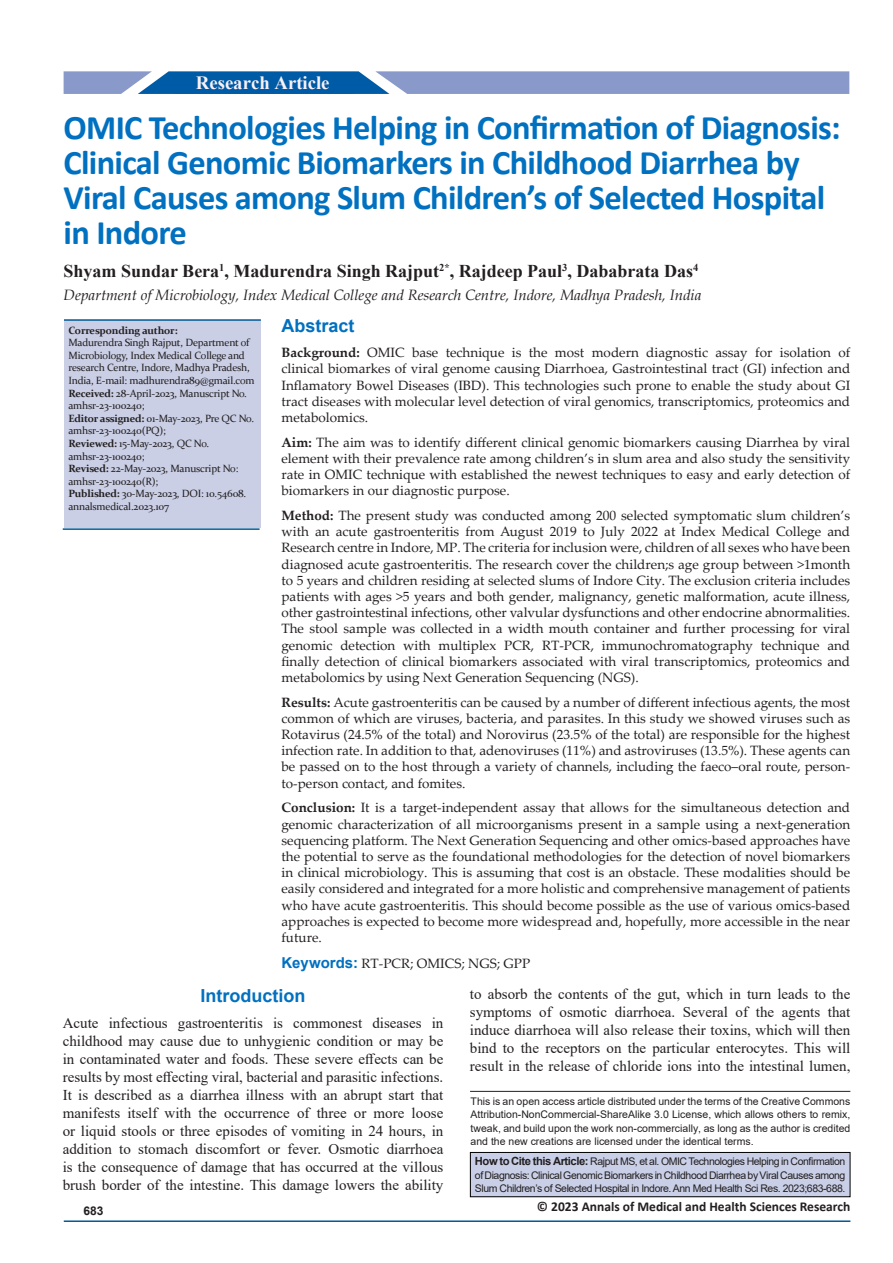
<style>
.page{position:relative;width:893px;height:1263px;background:#fff}
.page>*{position:absolute;margin:0;border:0;box-sizing:border-box;transform-origin:0 0}
.t1{font:700 34.5px/35px "Calibri";letter-spacing:-.02em;color:#0070c0}
.t2{font:700 18.75px "Times New Roman";color:#fff}
.t3{font:700 18.75px "Times New Roman";color:#faf1f6}
.heading_2{font:700 18px "Times New Roman";color:#231f20}
.Heading_1{font:700 18px "Arial";color:#0070c0}
.bd{font:15px/18px "Times New Roman";color:#231f20;text-align:justify}
.heading_2-2{font:italic 15px "Book Antiqua";color:#231f20}
.bd-2{font:13.5px/16.2px "Palatino Linotype";color:#231f20;text-align:justify}
.t4{font:700 13.5px "Calibri";color:#231f20}
.t5{font:700 12px "Arial";color:#231f20}
.SSH{font:10.5px/13.5px "Arial";letter-spacing:-.02em;color:#231f20;text-align:justify}
.t6{font:10.5px/12.6px "Constantia";letter-spacing:-.02em;color:#231f20}
.t7{font:700 10.5px "Constantia";letter-spacing:-.02em;color:#231f20}
.s1{font-weight:700}
.s2{font-family:"Arial";font-weight:700;font-size:15px;color:#0070c0}
.s3{font-weight:700;font-size:11.25px}
</style>
<div class="page">
<hr style="left:64px;top:1220px;width:786px;height:2px;background:#005996">
<svg style="left:64px;top:71px;width:785px;height:23px;background:#869ccb"></svg>
<div style="left:175px;top:72px;width:178px;height:22px;background:#005ba6"></div>
<div style="left:470px;top:1152px;width:380px;height:45px;background:#c9cfe7"></div>
<div style="left:470px;top:1152px;width:380px;height:45px;border:1px solid #000"></div>
<hr style="left:470px;top:1091px;width:380px;height:1px;background:#231f20">
<div style="left:64px;top:321px;width:197px;height:207px;background:#cacfe6"></div>
<hr style="left:64px;top:319px;width:197px;height:2px;background:#005996">
<hr style="left:63px;top:528px;width:197px;height:2px;background:#005996">
<h2 class="t2" style="left:200px;top:68px;width:129px">Original Article</h2>
<h2 class="t3" style="left:196px;top:69px;width:75px">Research</h2>
<p class="t1" style="left:64px;top:110px;width:779px">OMIC Technologies Helping in Confirmation of Diagnosis:<br>Clinical Genomic Biomarkers in Childhood Diarrhea by Viral Causes among Slum Children’s of Selected Hospital in Indore</p>
<p class="heading_2" style="left:64px;top:258px;width:636px">Shyam Sundar Bera<sup>1</sup>, Madurendra Singh Rajput<sup>2*</sup>, Rajdeep Paul<sup>3</sup>, Dababrata Das<sup>4</sup></p>
<p class="heading_2-2" style="left:64px;top:285px;width:639px">Department of Microbiology, Index Medical College and Research Centre, Indore, Madhya Pradesh, India</p>
<p class="t7" style="left:68px;top:323px;width:111px">Corresponding author:</p>
<p class="t6" style="left:68px;top:336px;width:188px">Madurendra Singh Rajput, Department of Microbiology, Index Medical College and research Centre, Indore, Madhya Pradesh, India, E-mail: madhurendra89@gmail.com</p>
<p class="t6" style="left:68px;top:386px;width:180px"><span class="s1">Received:</span> 28-April-2023, Manuscript No. amhsr-23-100240;</p>
<p class="t6" style="left:68px;top:411px;width:187px"><span class="s1">Editor assigned:</span> 01-May-2023, Pre QC No. amhsr-23-100240(PQ);</p>
<p class="t6" style="left:68px;top:437px;width:142px"><span class="s1">Reviewed:</span> 15-May-2023, QC No. amhsr-23-100240;</p>
<p class="t6" style="left:68px;top:462px;width:171px"><span class="s1">Revised:</span> 22-May-2023, Manuscript No: amhsr-23-100240(R);</p>
<p class="t6" style="left:68px;top:487px;width:179px"><span class="s1">Published:</span> 30-May-2023, DOI: 10.54608. annalsmedical.2023.107</p>
<p class="Heading_1" style="left:281px;top:313px;width:75px">Abstract</p>
<p class="bd-2" style="left:281px;top:344px;width:570px"><span class="s1">Background:</span> OMIC base technique is the most modern diagnostic assay for isolation of clinical biomarkes of viral genome causing Diarrhoea, Gastrointestinal tract (GI) infection and Inflamatory Bowel Diseases (IBD). This technologies such prone to enable the study about GI tract diseases with molecular level detection of viral genomics, transcriptomics, proteomics and metabolomics.</p>
<p class="bd-2" style="left:281px;top:433px;width:570px"><span class="s1">Aim:</span> The aim was to identify different clinical genomic biomarkers causing Diarrhea by viral element with their prevalence rate among children’s in slum area and also study the sensitivity rate in OMIC technique with established the newest techniques to easy and early detection of biomarkers in our diagnostic purpose.</p>
<p class="bd-2" style="left:281px;top:507px;width:570px"><span class="s1">Method:</span> The present study was conducted among 200 selected symptomatic slum children’s with an acute gastroenteritis from August 2019 to July 2022 at Index Medical College and Research centre in Indore, MP. The criteria for inclusion were, children of all sexes who have been diagnosed acute gastroenteritis. The research cover the children;s age group between &gt;1month to 5 years and children residing at selected slums of Indore City. The exclusion criteria includes patients with ages &gt;5 years and both gender, malignancy, genetic malformation, acute illness, other gastrointestinal infections, other valvular dysfunctions and other endocrine abnormalities.<br>The stool sample was collected in a width mouth container and further processing for viral genomic detection with multiplex PCR, RT-PCR, immunochromatography technique and finally detection of clinical biomarkers associated with viral transcriptomics, proteomics and metabolomics by using Next Generation Sequencing (NGS).</p>
<p class="bd-2" style="left:281px;top:693px;width:570px"><span class="s1">Results:</span> Acute gastroenteritis can be caused by a number of different infectious agents, the most common of which are viruses, bacteria, and parasites. In this study we showed viruses such as Rotavirus (24.5% of the total) and Norovirus (23.5% of the total) are responsible for the highest infection rate. In addition to that, adenoviruses (11%) and astroviruses (13.5%). These agents can be passed on to the host through a variety of channels, including the faeco–oral route, person&shy;to-person contact, and fomites.</p>
<p class="bd-2" style="left:281px;top:799px;width:570px"><span class="s1">Conclusion:</span> It is a target-independent assay that allows for the simultaneous detection and genomic characterization of all microorganisms present in a sample using a next-generation sequencing platform. The Next Generation Sequencing and other omics-based approaches have the potential to serve as the foundational methodologies for the detection of novel biomarkers in clinical microbiology. This is assuming that cost is an obstacle. These modalities should be easily considered and integrated for a more holistic and comprehensive management of patients who have acute gastroenteritis. This should become possible as the use of various omics-based approaches is expected to become more widespread and, hopefully, more accessible in the near future.</p>
<p class="bd-2" style="left:281px;top:955px;width:250px"><span class="s2">Keywords:</span> RT-PCR; OMICS; NGS; GPP</p>
<p class="Heading_1" style="left:201px;top:983px;width:106px">Introduction</p>
<p class="bd" style="left:63px;top:1014px;width:382px">Acute infectious gastroenteritis is commonest diseases in childhood may cause due to unhygienic condition or may be in contaminated water and foods. These severe effects can be results by most effecting viral, bacterial and parasitic infections.<br>It is described as a diarrhea illness with an abrupt start that manifests itself with the occurrence of three or more loose or liquid stools or three episodes of vomiting in 24 hours, in addition to stomach discomfort or fever. Osmotic diarrhoea is the consequence of damage that has occurred at the villous brush border of the intestine. This damage lowers the ability</p>
<p class="bd" style="left:470px;top:984px;width:382px">to absorb the contents of the gut, which in turn leads to the symptoms of osmotic diarrhoea. Several of the agents that induce diarrhoea will also release their toxins, which will then bind to the receptors on the particular enterocytes. This will result in the release of chloride ions into the intestinal lumen,</p>
<p class="SSH" style="left:471px;top:1094px;width:381px">This is an open access article distributed under the terms of the Creative Commons Attribution‑NonCommercial‑ShareAlike 3.0 License, which allows others to remix, tweak, and build upon the work non‑commercially, as long as the author is credited and the new creations are licensed under the identical terms.</p>
<p class="SSH" style="left:475px;top:1155px;width:372px"><span class="s3">How to Cite this Article:</span> Rajput MS, et al. OMIC Technologies Helping in Confirmation of Diagnosis: Clinical Genomic Biomarkers in Childhood Diarrhea by Viral Causes among Slum Children’s of Selected Hospital in Indore. Ann Med Health Sci Res. 2023;683-688.</p>
<p class="t5" style="left:83px;top:1202px;width:22px">683</p>
<p class="t4" style="left:537px;top:1197px;width:315px">© 2023 Annals of Medical and Health Sciences Research</p>
</div>
